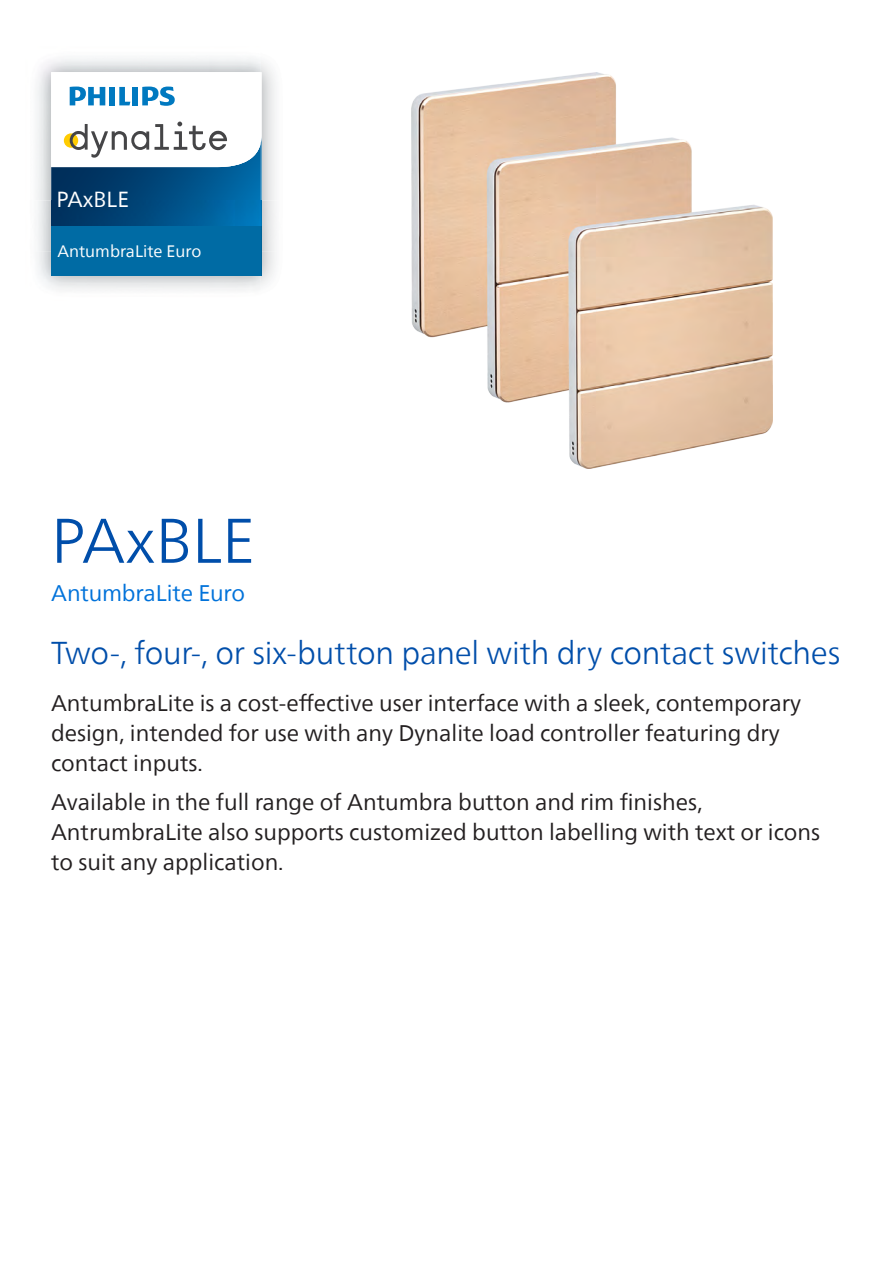
<style>
.page{position:relative;width:893px;height:1263px;background:#fff}
.page>*{position:absolute;margin:0;border:0;box-sizing:border-box;transform-origin:0 0}
.Cover_Product_Name__42pt{font:300 63px "Neue Frutiger World";color:#004eaa}
.Cover_Wow_Statement__22pt{font:300 31.5px "Neue Frutiger World";letter-spacing:-.01em;color:#004eaa}
.Cover_Overview__15pt{font:22.5px/30px "Neue Frutiger World";color:#231f20}
.Cover_Product_Identifier__15pt{font:22.5px "Neue Frutiger World";letter-spacing:-.01em;color:#0072da}
.Shape_-_Name{font:21.75px "Neue Frutiger World";color:#fff}
.Shape_-_Type{font:16.5px "Neue Frutiger World";color:#fff}
</style>
<div class="page">
<img style="left:36px;top:58px;width:240px;height:232px">
<img style="left:36px;top:200px;width:15px;height:51px">
<svg style="left:51px;top:72px;width:211px;height:203px"></svg>
<img style="left:412px;top:72px;width:360px;height:396px">
<p class="Shape_-_Name" style="left:56px;top:182px;width:74px">PAxBLE</p>
<p class="Shape_-_Type" style="left:57px;top:238px;width:145px">AntumbraLite Euro</p>
<p class="Cover_Product_Name__42pt" style="left:51px;top:492px;width:206px">PAxBLE</p>
<p class="Cover_Product_Identifier__15pt" style="left:51px;top:576px;width:196px">AntumbraLite Euro</p>
<p class="Cover_Wow_Statement__22pt" style="left:51px;top:628px;width:791px">Two-, four-, or six-button panel with dry contact switches</p>
<p class="Cover_Overview__15pt" style="left:51px;top:688px;width:752px">AntumbraLite is a cost-effective user interface with a sleek, contemporary design, intended for use with any Dynalite load controller featuring dry contact inputs.</p>
<p class="Cover_Overview__15pt" style="left:51px;top:787px;width:771px">Available in the full range of Antumbra button and rim finishes,<br>AntrumbraLite also supports customized button labelling with text or icons to suit any application.</p>
</div>
